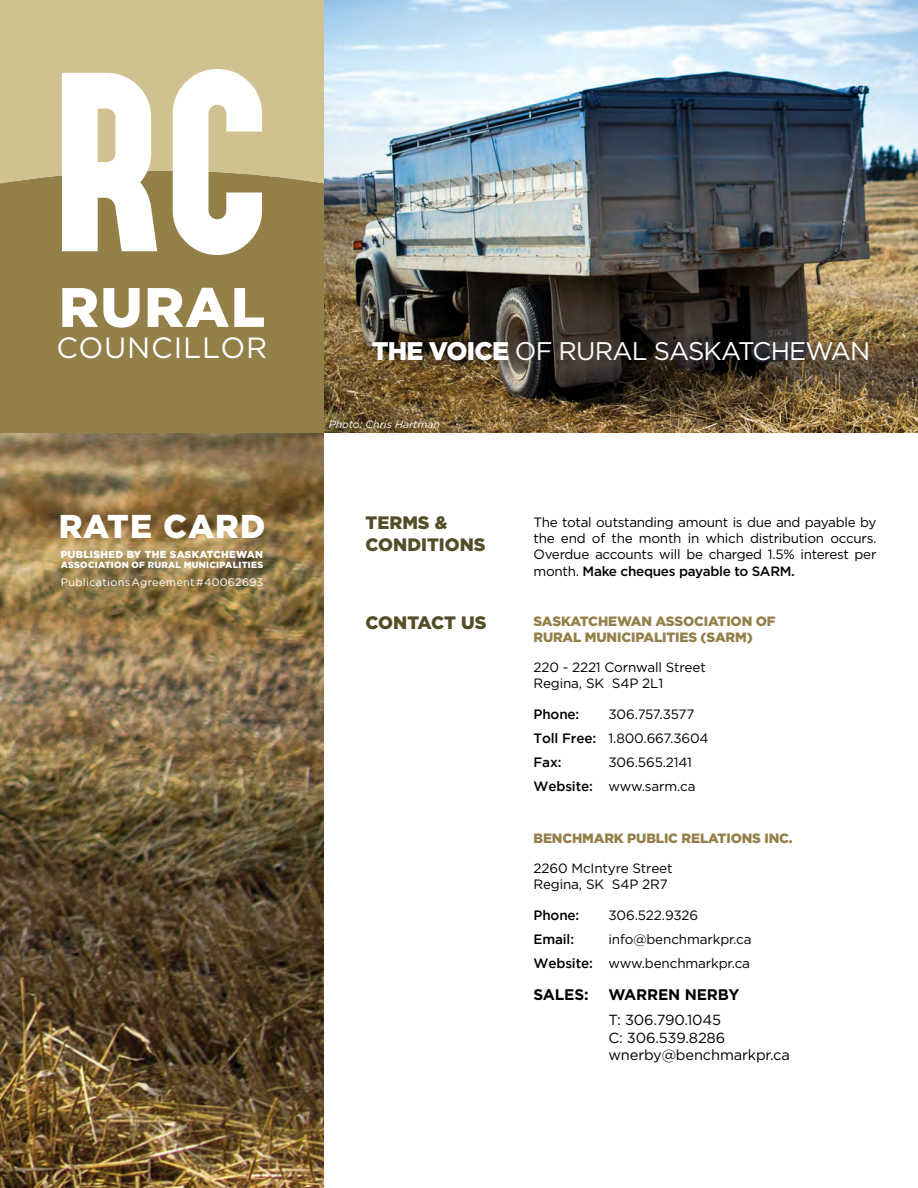
<style>
.page{position:relative;width:918px;height:1188px;background:#fff}
.page>*{position:absolute;margin:0;border:0;box-sizing:border-box;transform-origin:0 0}
.t1{font:900 55.5px "Gotham";letter-spacing:.03em;color:#fff}
.t2{font:900 33px "Gotham";letter-spacing:.025em;color:#fff}
.t3{font:29.25px "Gotham";letter-spacing:.03em;color:#fff}
.t4{font:25.5px "Gotham";letter-spacing:-.03em;color:#fff}
.t5{font:900 18px/21.6px "Gotham";color:#534d28}
.t6{font:700 15.3px "Gotham";letter-spacing:-.01em;color:#000}
.t7{font:14.7px/17.5px "Gotham";letter-spacing:-.01em;color:#000}
.t8{font:13.5px/16.2px "Gotham";letter-spacing:-.01em;color:#000}
.t9{font:900 13.5px/16.2px "Gotham";letter-spacing:-.01em;color:#938049}
.t10{font:500 13.5px "Gotham";letter-spacing:-.01em;color:#000}
.t11{font:10.8px "Gotham";letter-spacing:.03em;color:#fff}
.t12{font:italic 10.5px "Gotham";color:#fff}
.t13{font:900 10.2px "Gotham";letter-spacing:.03em;color:#fff}
.t14{font:900 9px "Gotham";letter-spacing:.03em;color:#fff}
.s1{font-weight:900}
.s2{font-weight:500}
</style>
<div class="page">
<img style="left:0;top:433px;width:324px;height:755px">
<img style="left:324px;top:0;width:594px;height:433px">
<svg style="left:0;top:185px;width:324px;height:248px;background:#9f8e5e"></svg>
<svg style="left:0;top:0;width:324px;height:185px;fill:#d0c290"></svg>
<h1 class="t1" style="left:59px;top:275px;width:208px">RURAL</h1>
<h3 class="t3" style="left:57px;top:329px;width:212px">COUNCILLOR</h3>
<h2 class="t2" style="left:59px;top:508px;width:208px">RATE CARD</h2>
<p class="t13" style="left:61px;top:548px;width:204px">PUBLISHED BY THE SASKATCHEWAN</p>
<p class="t14" style="left:61px;top:560px;width:204px">ASSOCIATION OF RURAL MUNICIPALITIES</p>
<p class="t11" style="left:61px;top:575px;width:204px">Publications Agreement #40062693</p>
<h3 class="t4" style="left:372px;top:334px;width:500px"><span class="s1">THE VOICE</span> OF RURAL SASKATCHEWAN</h3>
<p class="t12" style="left:329px;top:418px;width:113px">Photo: Chris Hartman</p>
<h3 class="t5" style="left:366px;top:512px;width:122px">TERMS &amp;<br>CONDITIONS</h3>
<h3 class="t5" style="left:366px;top:611px;width:123px">CONTACT US</h3>
<p class="t8" style="left:534px;top:514px;width:344px;text-align:justify">The total outstanding amount is due and payable by the end of the month in which distribution occurs.<br>Overdue accounts will be charged 1.5% interest per month. <span class="s2">Make cheques payable to SARM.</span></p>
<p class="t9" style="left:534px;top:613px;width:244px">SASKATCHEWAN ASSOCIATION OF<br>RURAL MUNICIPALITIES (SARM)</p>
<p class="t8" style="left:534px;top:659px;width:174px">220 - 2221 Cornwall Street<br>Regina, SK S4P 2L1</p>
<p class="t10" style="left:534px;top:706px;width:47px">Phone:</p>
<p class="t8" style="left:534px;top:702px;width:177px;line-height:24px;text-indent:75px">306.757.3577<br><span class="s2">Toll Free:</span> 1.800.667.3604<br><span class="s2">Fax:</span></p>
<p class="t8" style="left:534px;top:750px;width:164px;line-height:24px;text-align:right">306.565.2141<br><span class="s2">Website:</span> www.sarm.ca</p>
<p class="t9" style="left:534px;top:830px;width:261px">BENCHMARK PUBLIC RELATIONS INC.</p>
<p class="t8" style="left:534px;top:860px;width:140px">2260 McIntyre Street<br>Regina, SK S4P 2R7</p>
<p class="t10" style="left:534px;top:908px;width:47px">Phone:</p>
<p class="t8" style="left:609px;top:907px;width:91px">306.522.9326</p>
<p class="t10" style="left:534px;top:932px;width:42px">Email:</p>
<p class="t8" style="left:534px;top:927px;width:220px;line-height:24px;text-align:right">info@benchmarkpr.ca<br><span class="s2">Website:</span> www.benchmarkpr.ca</p>
<p class="t6" style="left:534px;top:984px;width:57px">SALES:</p>
<p class="t6" style="left:609px;top:984px;width:132px">WARREN NERBY</p>
<p class="t7" style="left:609px;top:1011px;width:183px">T: 306.790.1045<br>C: 306.539.8286 wnerby@benchmarkpr.ca</p>
</div>
